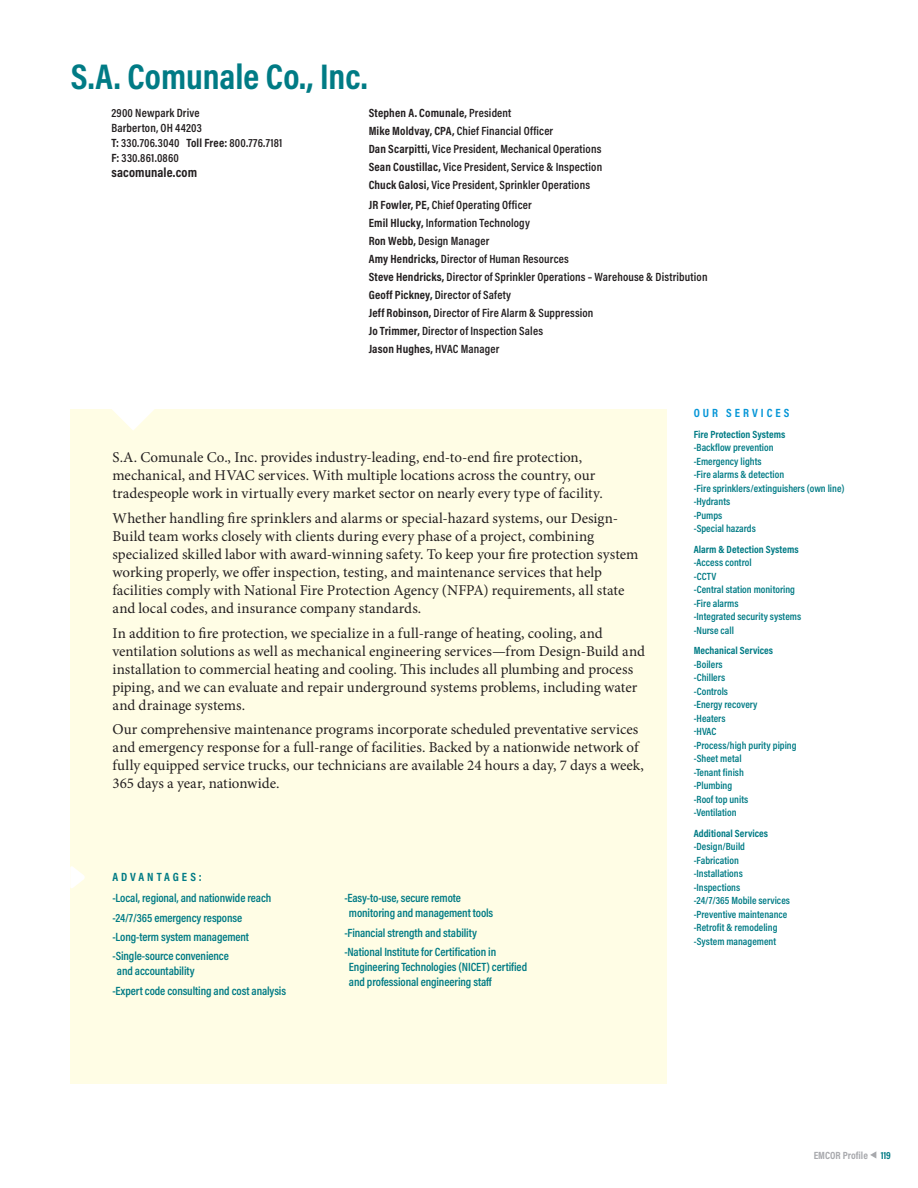
<style>
.page{position:relative;width:918px;height:1188px;background:#fff}
.page>*{position:absolute;margin:0;border:0;box-sizing:border-box;transform-origin:0 0}
.t1{font:700 36px "Acumin Pro Cond";color:#007b85}
.COMPANY_BIO{font:15px/18px "Minion Pro";color:#231f20}
.t2{font:700 13.5px "Acumin Pro Cond";letter-spacing:.01em;color:#231f20}
.t3{font:600 12px/15px "Acumin Pro Cond";letter-spacing:.015em;color:#231f20}
.ADVANTAGES_TEXT{font:600 12px/15px "Acumin Pro Cond";letter-spacing:-.01em;color:#007b85}
.t4{font:700 12px "Acumin Pro Cond";letter-spacing:.01em;color:#231f20}
.Advantages_Bold{font:700 12px "Acumin Pro Cond";letter-spacing:.245em;color:#007b85}
.HEADLINE{font:700 12px "Acumin Pro Cond";letter-spacing:.25em;color:#0696d7}
.BODY{font:600 10.5px "Acumin Pro Cond";color:#007b85}
.SUBHEAD{font:700 10.5px "Acumin Pro Cond";color:#007b85}
.t5{font:700 10.5px "Acumin Pro Cond";color:#a8a9ad}
.s1{font-weight:700}
.s2{font-weight:600}
.s3{color:#007b85}
</style>
<div class="page">
<svg style="left:870px;top:1151px;width:6px;height:7px"></svg>
<div style="left:70px;top:409px;width:597px;height:675px;background:#fffde5"></div>
<svg style="left:112px;top:409px;width:42px;height:21px"></svg>
<svg style="left:70px;top:866px;width:15px;height:22px"></svg>
<p class="t1" style="left:71px;top:52px;width:298px">S.A. Comunale Co., Inc.</p>
<p class="t3" style="left:111px;top:105px;width:92px">2900 Newpark Drive<br>Barberton, OH 44203</p>
<p class="t3" style="left:111px;top:135px;width:173px"><span class="s1">T:</span> 330.706.3040 <span class="s1">Toll Free:</span> 800.776.7181</p>
<p class="t3" style="left:111px;top:150px;width:69px"><span class="s1">F:</span> 330.861.0860</p>
<p class="t2" style="left:111px;top:164px;width:87px">sacomunale.com</p>
<p class="t4" style="left:369px;top:105px;width:144px">Stephen A. Comunale, <span class="s2">President</span></p>
<p class="t3" style="left:369px;top:123px;width:186px"><span class="s1">Mike Moldvay, CPA,</span> Chief Financial Officer</p>
<p class="t3" style="left:369px;top:141px;width:234px"><span class="s1">Dan Scarpitti,</span> Vice President, Mechanical Operations</p>
<p class="t3" style="left:369px;top:159px;width:235px"><span class="s1">Sean Coustillac,</span> Vice President, Service &amp; Inspection</p>
<p class="t3" style="left:369px;top:177px;width:223px"><span class="s1">Chuck Galosi,</span> Vice President, Sprinkler Operations</p>
<p class="t3" style="left:369px;top:197px;width:165px"><span class="s1">JR Fowler, PE,</span> Chief Operating Officer</p>
<p class="t3" style="left:369px;top:215px;width:163px"><span class="s1">Emil Hlucky,</span> Information Technology</p>
<p class="t3" style="left:369px;top:233px;width:122px"><span class="s1">Ron Webb,</span> Design Manager</p>
<p class="t3" style="left:369px;top:251px;width:202px"><span class="s1">Amy Hendricks,</span> Director of Human Resources</p>
<p class="t3" style="left:369px;top:269px;width:340px"><span class="s1">Steve Hendricks,</span> Director of Sprinkler Operations – Warehouse &amp; Distribution</p>
<p class="t3" style="left:369px;top:287px;width:144px"><span class="s1">Geoff Pickney,</span> Director of Safety</p>
<p class="t3" style="left:369px;top:305px;width:226px"><span class="s1">Jeff Robinson,</span> Director of Fire Alarm &amp; Suppression</p>
<p class="t3" style="left:369px;top:323px;width:176px"><span class="s1">Jo Trimmer,</span> Director of Inspection Sales</p>
<p class="t4" style="left:369px;top:341px;width:132px">Jason Hughes, <span class="s2">HVAC Manager</span></p>
<p class="COMPANY_BIO" style="left:112px;top:448px;width:492px">S.A. Comunale Co., Inc. provides industry-leading, end-to-end fire protection, mechanical, and HVAC services. With multiple locations across the country, our tradespeople work in virtually every market sector on nearly every type of facility.</p>
<p class="COMPANY_BIO" style="left:112px;top:509px;width:528px">Whether handling fire sprinklers and alarms or special-hazard systems, our Design-Build team works closely with clients during every phase of a project, combining specialized skilled labor with award-winning safety. To keep your fire protection system working properly, we offer inspection, testing, and maintenance services that help facilities comply with National Fire Protection Agency (NFPA) requirements, all state and local codes, and insurance company standards.</p>
<p class="COMPANY_BIO" style="left:112px;top:624px;width:534px">In addition to fire protection, we specialize in a full-range of heating, cooling, and ventilation solutions as well as mechanical engineering services—from Design-Build and installation to commercial heating and cooling. This includes all plumbing and process piping, and we can evaluate and repair underground systems problems, including water and drainage systems.</p>
<p class="COMPANY_BIO" style="left:112px;top:721px;width:533px">Our comprehensive maintenance programs incorporate scheduled preventative services and emergency response for a full-range of facilities. Backed by a nationwide network of fully equipped service trucks, our technicians are available 24 hours a day, 7 days a week, 365 days a year, nationwide.</p>
<p class="Advantages_Bold" style="left:112px;top:869px;width:91px">ADVANTAGES:</p>
<p class="ADVANTAGES_TEXT" style="left:112px;top:891px;width:160px">-Local, regional, and nationwide reach</p>
<p class="ADVANTAGES_TEXT" style="left:112px;top:910px;width:131px">-24/7/365 emergency response</p>
<p class="ADVANTAGES_TEXT" style="left:112px;top:929px;width:138px">-Long-term system management</p>
<p class="ADVANTAGES_TEXT" style="left:117px;top:948px;width:113px;text-indent:-4px">-Single-source convenience and accountability</p>
<p class="ADVANTAGES_TEXT" style="left:112px;top:983px;width:175px">-Expert code consulting and cost analysis</p>
<p class="ADVANTAGES_TEXT" style="left:349px;top:890px;width:146px;text-indent:-4px">-Easy-to-use, secure remote monitoring and management tools</p>
<p class="ADVANTAGES_TEXT" style="left:344px;top:923px;width:153px;line-height:19.4px">-Financial strength and stability -National Institute for Certification in</p>
<p class="ADVANTAGES_TEXT" style="left:349px;top:959px;width:180px">Engineering Technologies (NICET) certified and professional engineering staff</p>
<p class="HEADLINE" style="left:694px;top:405px;width:97px">OUR SERVICES</p>
<p class="SUBHEAD" style="left:694px;top:427px;width:93px">Fire Protection Systems</p>
<p class="BODY" style="left:694px;top:441px;width:81px">-Backflow prevention</p>
<p class="BODY" style="left:694px;top:454px;width:69px">-Emergency lights</p>
<p class="BODY" style="left:694px;top:468px;width:92px">-Fire alarms &amp; detection</p>
<p class="BODY" style="left:694px;top:481px;width:152px">-Fire sprinklers/extinguishers (own line)</p>
<p class="BODY" style="left:694px;top:495px;width:38px">-Hydrants</p>
<p class="BODY" style="left:694px;top:508px;width:30px">-Pumps</p>
<p class="BODY" style="left:694px;top:522px;width:64px">-Special hazards</p>
<p class="SUBHEAD" style="left:694px;top:542px;width:106px">Alarm &amp; Detection Systems</p>
<p class="BODY" style="left:694px;top:556px;width:59px">-Access control</p>
<p class="BODY" style="left:694px;top:569px;width:24px">-CCTV</p>
<p class="BODY" style="left:694px;top:583px;width:103px">-Central station monitoring</p>
<p class="BODY" style="left:694px;top:596px;width:46px">-Fire alarms</p>
<p class="BODY" style="left:694px;top:610px;width:109px">-Integrated security systems</p>
<p class="BODY" style="left:694px;top:623px;width:42px">-Nurse call</p>
<p class="SUBHEAD" style="left:694px;top:644px;width:81px">Mechanical Services</p>
<p class="BODY" style="left:694px;top:657px;width:30px">-Boilers</p>
<p class="BODY" style="left:694px;top:671px;width:33px">-Chillers</p>
<p class="BODY" style="left:694px;top:684px;width:36px">-Controls</p>
<p class="BODY" style="left:694px;top:698px;width:65px">-Energy recovery</p>
<p class="BODY" style="left:694px;top:711px;width:33px">-Heaters</p>
<p class="BODY" style="left:694px;top:725px;width:24px">-HVAC</p>
<p class="BODY" style="left:694px;top:738px;width:104px">-Process/high purity piping</p>
<p class="BODY" style="left:694px;top:752px;width:49px">-Sheet metal</p>
<p class="BODY" style="left:694px;top:765px;width:52px">-Tenant finish</p>
<p class="BODY" style="left:694px;top:779px;width:40px">-Plumbing</p>
<p class="BODY" style="left:694px;top:792px;width:56px">-Roof top units</p>
<p class="BODY" style="left:694px;top:806px;width:44px">-Ventilation</p>
<p class="SUBHEAD" style="left:694px;top:826px;width:76px">Additional Services</p>
<p class="BODY" style="left:694px;top:840px;width:53px">-Design/Build</p>
<p class="BODY" style="left:694px;top:853px;width:47px">-Fabrication</p>
<p class="BODY" style="left:694px;top:867px;width:51px">-Installations</p>
<p class="BODY" style="left:694px;top:880px;width:48px">-Inspections</p>
<p class="BODY" style="left:694px;top:894px;width:98px">-24/7/365 Mobile services</p>
<p class="BODY" style="left:694px;top:907px;width:95px">-Preventive maintenance</p>
<p class="BODY" style="left:694px;top:921px;width:85px">-Retrofit &amp; remodeling</p>
<p class="BODY" style="left:694px;top:934px;width:84px">-System management</p>
<p class="t5" style="left:814px;top:1148px;width:79px">EMCOR Profile <span class="s3">119</span></p>
</div>
